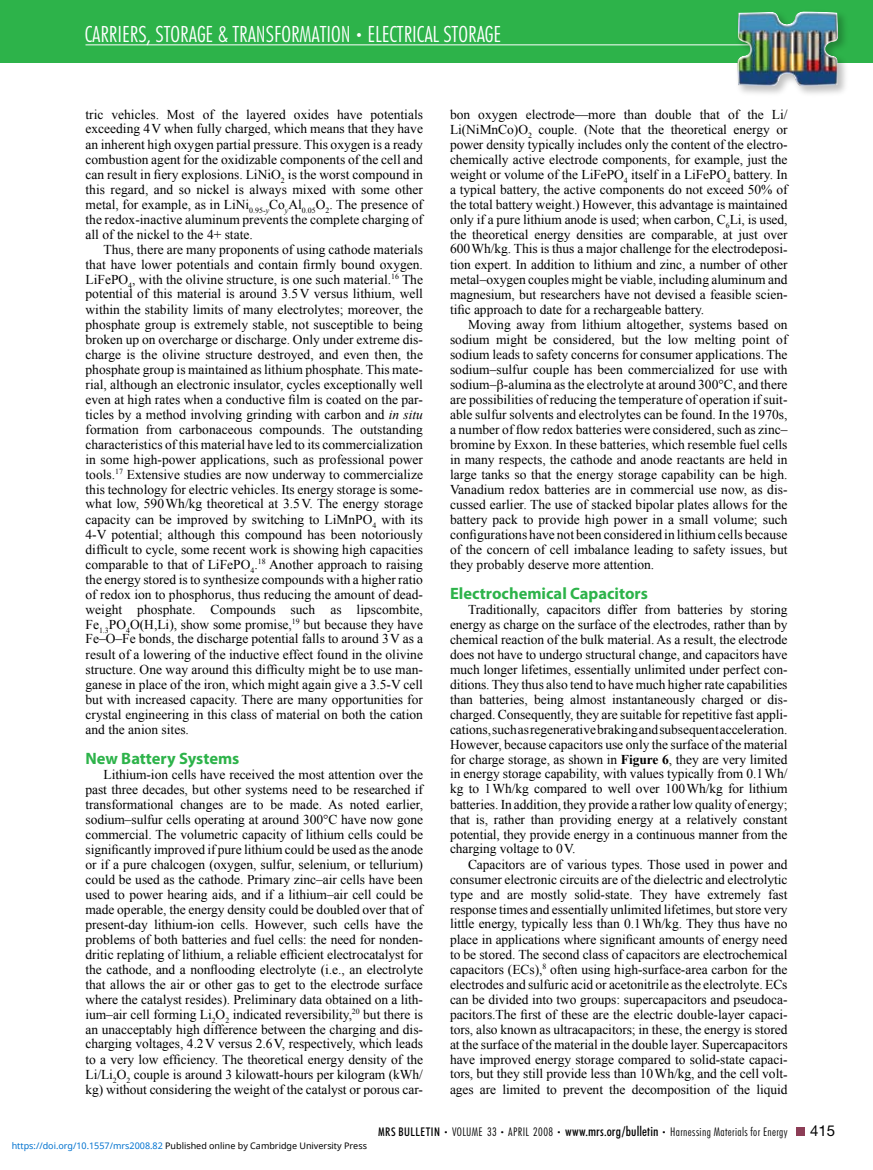
<style>
.page{position:relative;width:873px;height:1170px;background:#fff}
.page>*{position:absolute;margin:0;border:0;box-sizing:border-box;transform-origin:0 0}
.t1{font:22.5px "Futura Light Condensed BT";color:#fff}
.t2{font:700 16.5px "Myriad Pro";color:#2db34a}
.t3{font:15px "Helvetica Neue LT Std";color:#000}
.t4{font:13.5px/15px "Times New Roman";letter-spacing:-.005em;color:#000;text-align:justify}
.t5{font:12px "Futura Light Condensed BT";letter-spacing:.03em;color:#000}
.t6{font:9px "Noto Sans";color:#000}
.s1{font-size:13.5px}
.s2{font-style:italic}
.s3{font-weight:700}
.s4{color:#0172cf}
.s5{font-family:"Futura Medium Condensed BT"}
.s6{font-size:7.5px}
.s7{font-family:"Futura Medium Condensed BT";font-size:13.5px}
</style>
<div class="page">
<div style="left:796px;top:1127px;width:10px;height:9px;background:#8c3d56"></div>
<div style="left:0;top:0;width:873px;height:63px;background:#2db34a"></div>
<hr style="left:86px;top:44px;width:702px;height:1px;background:#fff">
<div style="left:734px;top:8px;width:116px;height:91px;background:#000;opacity:.25"></div>
<img style="left:737px;top:11px;width:101px;height:76px">
<h1 class="t1" style="left:85px;top:20px;width:418px">CARRIE S, TORAGE &amp; TRANSFORMATION <span class="s1">•</span> ELECTRICAL STORAGE</h1>
<h1 class="t1" style="left:87px;top:20px;width:135px">RECOURCES <span class="s1">•</span> SOLAR</h1>
<p class="t4" style="left:86px;top:106px;width:339px">tric vehicles. Most of the layered oxides have potentials exceeding 4V when fully charged, which means that they have an inherent high oxygen partial pressure. This oxygen is a ready combustion agent for the oxidizable components of the cell and can result in fiery explosions. LiNiO<sub>2</sub> is the worst compound in this regard, and so nickel is always mixed with some other metal, for example, as in LiNi<sub>0.95-</sub><sub>y</sub>Co<sub>y</sub>Al<sub>0.05</sub>O<sub>2</sub>. The presence of the redox-inactive aluminum prevents the complete charging of all of the nickel to the 4+ state.</p>
<p class="t4" style="left:86px;top:241px;width:339px;text-indent:18px">Thus, there are many proponents of using cathode materials that have lower potentials and contain firmly bound oxygen.<br>LiFePO<sub>4</sub>, with the olivine structure, is one such material.<sup>16</sup> The potential of this material is around 3.5V versus lithium, well within the stability limits of many electrolytes; moreover, the phosphate group is extremely stable, not susceptible to being broken up on overcharge or discharge. Only under extreme dis&shy;charge is the olivine structure destroyed, and even then, the phosphate group is maintained as lithium phosphate. This mate&shy;rial, although an electronic insulator, cycles exceptionally well even at high rates when a conductive film is coated on the par&shy;ticles by a method involving grinding with carbon and <span class="s2">in situ </span>formation from carbonaceous compounds. The outstanding characteristics of this material have led to its commercialization in some high-power applications, such as professional power tools.<sup>17</sup> Extensive studies are now underway to commercialize this technology for electric vehicles. Its energy storage is some&shy;what low, 590Wh/kg theoretical at 3.5V. The energy storage capacity can be improved by switching to LiMnPO<sub>4</sub> with its 4-V potential; although this compound has been notoriously difficult to cycle, some recent work is showing high capacities comparable to that of LiFePO<sub>4</sub>.<sup>18</sup> Another approach to raising the energy stored is to synthesize compounds with a higher ratio of redox ion to phosphorus, thus reducing the amount of dead&shy;weight phosphate. Compounds such as lipscombite, Fe<sub>1.3</sub>PO<sub>4</sub>O(H,Li), show some promise,<sup>19</sup> but because they have Fe–O–Fe bonds, the discharge potential falls to around 3V as a result of a lowering of the inductive effect found in the olivine structure. One way around this difficulty might be to use man&shy;ganese in place of the iron, which might again give a 3.5-V cell but with increased capacity. There are many opportunities for crystal engineering in this class of material on both the cation and the anion sites.</p>
<p class="t2" style="left:86px;top:747px;width:155px">New Battery Systems</p>
<p class="t4" style="left:86px;top:766px;width:339px;text-indent:18px">Lithium-ion cells have received the most attention over the past three decades, but other systems need to be researched if transformational changes are to be made. As noted earlier, sodium–sulfur cells operating at around 300°C have now gone commercial. The volumetric capacity of lithium cells could be significantly improved if pure lithium could be used as the anode or if a pure chalcogen (oxygen, sulfur, selenium, or tellurium) could be used as the cathode. Primary zinc–air cells have been used to power hearing aids, and if a lithium–air cell could be made operable, the energy density could be doubled over that of present-day lithium-ion cells. However, such cells have the problems of both batteries and fuel cells: the need for nonden&shy;dritic replating of lithium, a reliable efficient electrocatalyst for the cathode, and a nonflooding electrolyte (i.e., an electrolyte that allows the air or other gas to get to the electrode surface where the catalyst resides). Preliminary data obtained on a lith&shy;ium–air cell forming Li<sub>2</sub>O<sub>2</sub> indicated reversibility,<sup>20</sup> but there is an unacceptably high difference between the charging and dis&shy;charging voltages, 4.2V versus 2.6V, respectively, which leads to a very low efficiency. The theoretical energy density of the Li/Li<sub>2</sub>O<sub>2</sub> couple is around 3 kilowatt-hours per kilogram (kWh/ kg) without considering the weight of the catalyst or porous car-</p>
<p class="t4" style="left:450px;top:106px;width:339px">bon oxygen electrode—more than double that of the Li/ Li(NiMnCo)O<sub>2</sub> couple. (Note that the theoretical energy or power density typically includes only the content of the electro&shy;chemically active electrode components, for example, just the weight or volume of the LiFePO<sub>4</sub> itself in a LiFePO<sub>4</sub> battery. In a typical battery, the active components do not exceed 50% of the total battery weight.) However, this advantage is maintained only if a pure lithium anode is used; when carbon, C<sub>6</sub>Li, is used, the theoretical energy densities are comparable, at just over 600Wh/kg. This is thus a major challenge for the electrodeposi&shy;tion expert. In addition to lithium and zinc, a number of other metal–oxygen couples might be viable, including aluminum and magnesium, but researchers have not devised a feasible scien&shy;tific approach to date for a rechargeable battery.</p>
<p class="t4" style="left:450px;top:316px;width:339px;text-indent:18px">Moving away from lithium altogether, systems based on sodium might be considered, but the low melting point of sodium leads to safety concerns for consumer applications. The sodium–sulfur couple has been commercialized for use with sodium– -alumina as the electrolyte at around 300°C, and there are possibilities of reducing the temperature of operation if suit&shy;able sulfur solvents and electrolytes can be found. In the 1970s, a number of flow redox batteries were considered, such as zinc– bromine by Exxon. In these batteries, which resemble fuel cells in many respects, the cathode and anode reactants are held in large tanks so that the energy storage capability can be high.<br>Vanadium redox batteries are in commercial use now, as dis&shy;cussed earlier. The use of stacked bipolar plates allows for the battery pack to provide high power in a small volume; such configurations have not been considered in lithium cells because of the concern of cell imbalance leading to safety issues, but they probably deserve more attention.</p>
<p class="t2" style="left:450px;top:582px;width:200px">Electrochemical Capacitors</p>
<p class="t4" style="left:450px;top:601px;width:339px;text-indent:18px">Traditionally, capacitors differ from batteries by storing energy as charge on the surface of the electrodes, rather than by chemical reaction of the bulk material. As a result, the electrode does not have to undergo structural change, and capacitors have much longer lifetimes, essentially unlimited under perfect con&shy;ditions. They thus also tend to have much higher rate capabilities than batteries, being almost instantaneously charged or dis&shy;charged. Consequently, they are suitable for repetitive fast appli&shy;cations, such as regenerative braking and subsequent acceleration.<br>However, because capacitors use only the surface of the material for charge storage, as shown in <span class="s3">Figure 6</span>, they are very limited in energy storage capability, with values typically from 0.1Wh/ kg to 1Wh/kg compared to well over 100Wh/kg for lithium batteries. In addition, they provide a rather low quality of energy; that is, rather than providing energy at a relatively constant potential, they provide energy in a continuous manner from the charging voltage to 0V.</p>
<p class="t4" style="left:450px;top:856px;width:339px;text-indent:18px">Capacitors are of various types. Those used in power and consumer electronic circuits are of the dielectric and electrolytic type and are mostly solid-state. They have extremely fast response times and essentially unlimited lifetimes, but store very little energy, typically less than 0.1Wh/kg. They thus have no place in applications where significant amounts of energy need to be stored. The second class of capacitors are electrochemical capacitors (ECs),<sup>8</sup> often using high-surface-area carbon for the electrodes and sulfuric acid or acetonitrile as the electrolyte. ECs can be divided into two groups: supercapacitors and pseudoca&shy;pacitors.The first of these are the electric double-layer capaci&shy;tors, also known as ultracapacitors; in these, the energy is stored at the surface of the material in the double layer. Supercapacitors have improved energy storage compared to solid-state capaci&shy;tors, but they still provide less than 10Wh/kg, and the cell volt&shy;ages are limited to prevent the decomposition of the liquid</p>
<p class="t6" style="left:12px;top:1139px;width:357px"><span class="s4">https://doi.org/10.1557/mrs2008.82</span> Published online by Cambridge University Press</p>
<p class="t5" style="left:378px;top:1125px;width:411px"><span class="s5">MRS BULLETIN</span> <span class="s6">•</span> VOLUME 33 <span class="s6">•</span> APRIL 2008 <span class="s6">•</span> <span class="s7">www.mrs.org/bulletin</span> <span class="s6">•</span> Harnessing Materials for Energy</p>
<p class="t3" style="left:810px;top:1122px;width:27px">415</p>
</div>
